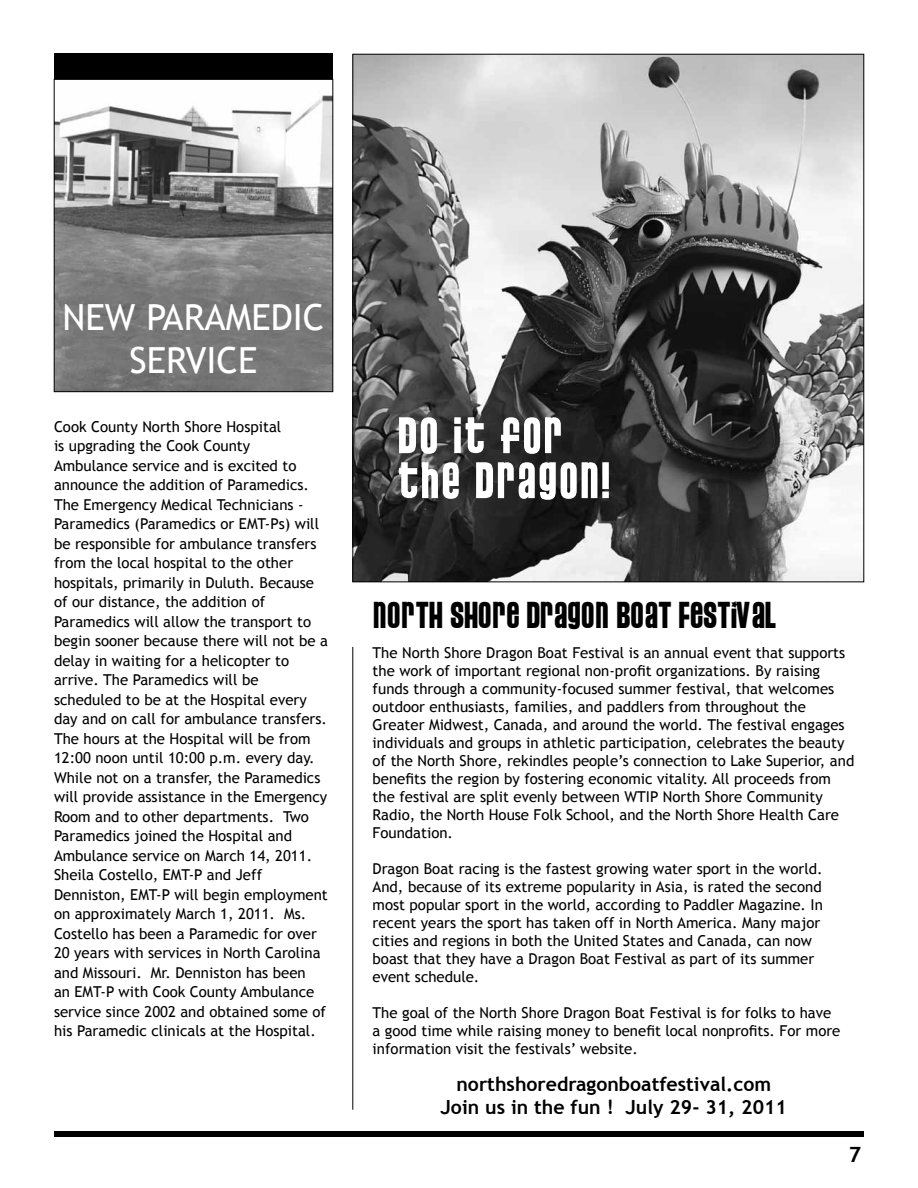
<style>
.page{position:relative;width:918px;height:1188px;background:#fff}
.page>*{position:absolute;margin:0;border:0;box-sizing:border-box;transform-origin:0 0}
.t1{font:54px/45px "Pussycat Snickers";letter-spacing:.05em;color:#fff}
.t2{font:39px "Pussycat Snickers";color:#000}
.t3{font:36px "Trebuchet MS";color:#fff}
.t4{font:700 21px "Trebuchet MS";color:#000}
.t5{font:700 19.5px/23.4px "Trebuchet MS";color:#000;text-align:center}
.t6{font:15px/19.5px "Trebuchet MS";color:#000}
</style>
<div class="page">
<hr style="left:353px;top:647px;width:1px;height:463px;background:#000">
<div style="left:54px;top:54px;width:279px;height:25px;background:#000"></div>
<div style="left:54px;top:1131px;width:810px;height:6px;background:#000"></div>
<img style="left:355px;top:56px;width:507px;height:524px">
<img style="left:56px;top:95px;width:275px;height:295px">
<div style="left:54px;top:79px;width:279px;height:313px;border:1px solid #000"></div>
<h3 class="t3" style="left:63px;top:296px;width:123px">New Parame</h3>
<h3 class="t3" style="left:271px;top:296px;width:37px">dic</h3>
<h3 class="t3" style="left:130px;top:340px;width:94px">Service</h3>
<p class="t6" style="left:54px;top:417px;width:275px">Cook County North Shore Hospital<br>is upgrading the Cook County<br>Ambulance service and is excited to announce the addition of Paramedics.<br>The Emergency Medical Technicians - Paramedics (Paramedics or EMT-Ps) will be responsible for ambulance transfers from the local hospital to the other hospitals, primarily in Duluth. Because of our distance, the addition of Paramedics will allow the transport to begin sooner because there will not be a delay in waiting for a helicopter to arrive. The Paramedics will be scheduled to be at the Hospital every day and on call for ambulance transfers.<br>The hours at the Hospital will be from 12:00 noon until 10:00 p.m. every day.<br>While not on a transfer, the Paramedics will provide assistance in the Emergency Room and to other departments. Two Paramedics joined the Hospital and Ambulance service on March 14, 2011.<br>Sheila Costello, EMT-P and Jeff Denniston, EMT-P will begin employment on approximately March 1, 2011. Ms.<br>Costello has been a Paramedic for over 20 years with services in North Carolina and Missouri. Mr. Denniston has been<br>an EMT-P with Cook County Ambulance service since 2002 and obtained some of his Paramedic clinicals at the Hospital.</p>
<h1 class="t1" style="left:397px;top:415px;width:213px">DO IT FOR<br>THE DRAGON!</h1>
<h2 class="t2" style="left:373px;top:594px;width:405px">NORTH SHORE DRAGON BOAT FESTIVAL</h2>
<p class="t6" style="left:373px;top:644px;width:483px;line-height:18px">The North Shore Dragon Boat Festival is an annual event that supports the work of important regional non-profit organizations. By raising funds through a community-focused summer festival, that welcomes outdoor enthusiasts, families, and paddlers from throughout the Greater Midwest, Canada, and around the world. The festival engages individuals and groups in athletic participation, celebrates the beauty of the North Shore, rekindles people’s connection to Lake Superior, and benefits the region by fostering economic vitality. All proceeds from the festival are split evenly between WTIP North Shore Community Radio, the North House Folk School, and the North Shore Health Care Foundation.</p>
<p class="t6" style="left:373px;top:860px;width:452px;line-height:18px">Dragon Boat racing is the fastest growing water sport in the world.<br>And, because of its extreme popularity in Asia, is rated the second most popular sport in the world, according to Paddler Magazine. In recent years the sport has taken off in North America. Many major cities and regions in both the United States and Canada, can now boast that they have a Dragon Boat Festival as part of its summer event schedule.</p>
<p class="t6" style="left:373px;top:1004px;width:469px;line-height:18px">The goal of the North Shore Dragon Boat Festival is for folks to have a good time while raising money to benefit local nonprofits. For more information visit the festivals’ website.</p>
<h3 class="t5" style="left:441px;top:1072px;width:348px">northshoredragonboatfestival.com<br>Join us in the fun ! July 29- 31, 2011</h3>
<h3 class="t4" style="left:849px;top:1142px;width:14px">7</h3>
</div>
